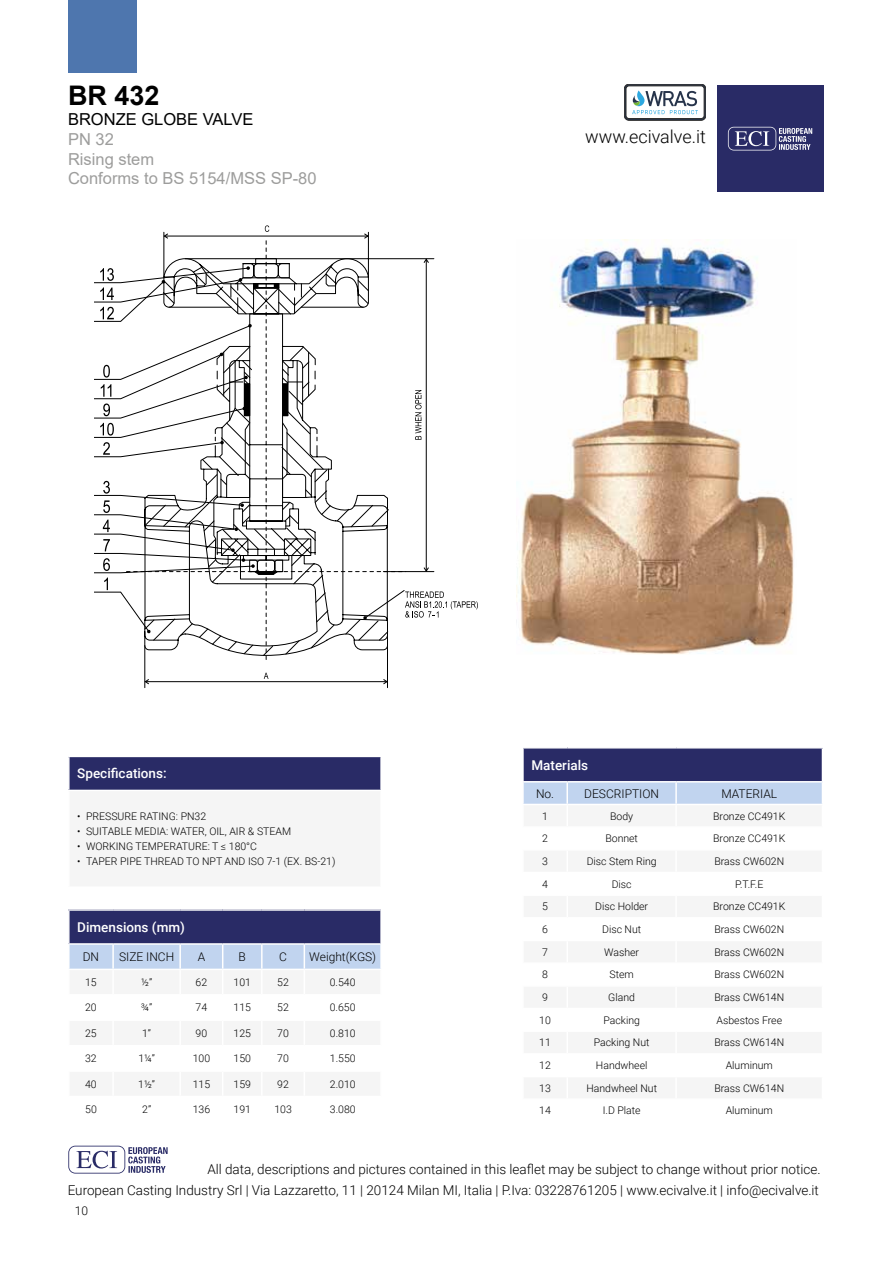
<style>
.page{position:relative;width:893px;height:1263px;background:#fff}
.page>*{position:absolute;margin:0;border:0;box-sizing:border-box;transform-origin:0 0}
.t1{font:700 27px "Arial";color:#000}
.t2{font:300 18px "Roboto";color:#000}
.t3{font:16.5px/19.8px "Arial";color:#9d9d9c}
.t4{font:16.5px "Arial";color:#000}
.t5{font:300 13.5px "Roboto";color:#000}
.t6{font:500 13.5px "Roboto";color:#fff}
.t7{font:300 12px "Roboto";color:#000}
.t8{font:300 10.5px "Roboto";color:#000}
</style>
<div class="page">
<svg style="left:68px;top:1146px;width:100px;height:27px"></svg>
<div style="left:717px;top:85px;width:106px;height:107px;background:#292b66"></div>
<svg style="left:728px;top:127px;width:84px;height:23px"></svg>
<div style="left:68px;top:0;width:68px;height:72px;background:#4e76ae"></div>
<img style="left:516px;top:239px;width:278px;height:416px">
<div style="left:69px;top:910px;width:312px;height:34px;background:#292b66"></div>
<hr style="left:68px;top:909px;width:45px;height:2px;background:#fff">
<hr style="left:68px;top:911px;width:2px;height:32px;background:#fff">
<hr style="left:113px;top:909px;width:67px;height:2px;background:#fff">
<hr style="left:180px;top:909px;width:43px;height:2px;background:#fff">
<hr style="left:223px;top:909px;width:39px;height:2px;background:#fff">
<hr style="left:262px;top:909px;width:42px;height:2px;background:#fff">
<hr style="left:304px;top:909px;width:78px;height:2px;background:#fff">
<hr style="left:380px;top:911px;width:2px;height:32px;background:#fff">
<hr style="left:68px;top:943px;width:45px;height:2px;background:#fff">
<hr style="left:113px;top:943px;width:67px;height:2px;background:#fff">
<hr style="left:180px;top:943px;width:43px;height:2px;background:#fff">
<hr style="left:223px;top:943px;width:39px;height:2px;background:#fff">
<hr style="left:262px;top:943px;width:42px;height:2px;background:#fff">
<hr style="left:304px;top:943px;width:78px;height:2px;background:#fff">
<svg style="left:69px;top:944px;width:312px;height:25px;background:#c5d6f0"></svg>
<div style="left:69px;top:756px;width:312px;height:34px;background:#292b66"></div>
<div style="left:69px;top:790px;width:312px;height:97px;background:#f5f5f5"></div>
<hr style="left:68px;top:756px;width:314px;height:1px;background:#fff">
<hr style="left:68px;top:757px;width:2px;height:33px;background:#fff">
<hr style="left:380px;top:757px;width:2px;height:33px;background:#fff">
<hr style="left:68px;top:790px;width:314px;height:1px;background:#fff">
<hr style="left:68px;top:791px;width:2px;height:95px;background:#fff">
<hr style="left:380px;top:791px;width:2px;height:95px;background:#fff">
<hr style="left:68px;top:886px;width:314px;height:2px;background:#fff">
<div style="left:523px;top:748px;width:299px;height:34px;background:#292b66"></div>
<hr style="left:522px;top:748px;width:2px;height:33px;background:#fff">
<hr style="left:522px;top:781px;width:45px;height:1px;background:#fff">
<hr style="left:567px;top:781px;width:109px;height:1px;background:#fff">
<hr style="left:676px;top:781px;width:147px;height:1px;background:#fff">
<svg style="left:523px;top:782px;width:299px;height:22px;background:#c4d6ef"></svg>
<svg style="left:624px;top:84px;width:82px;height:36px"></svg>
<hr style="left:145px;top:645px;width:1px;height:43px;background:#000">
<hr style="left:387px;top:645px;width:1px;height:43px;background:#000">
<svg style="left:144px;top:673px;width:243px;height:12px"></svg>
<svg style="left:94px;top:225px;width:384px;height:438px"></svg>
<h1 class="t1" style="left:68px;top:77px;width:93px">BR 432</h1>
<h3 class="t4" style="left:68px;top:108px;width:187px">BRONZE GLOBE VALVE</h3>
<h3 class="t3" style="left:68px;top:129px;width:250px">PN 32<br>Rising stem<br>Conforms to BS 5154/MSS SP-80</h3>
<h2 class="t2" style="left:585px;top:124px;width:122px">www.ecivalve.it</h2>
<p class="t6" style="left:77px;top:764px;width:91px">Specifications:</p>
<p class="t8" style="left:77px;top:809px;width:130px">• PRESSURE RATING: PN32</p>
<p class="t8" style="left:77px;top:824px;width:215px">• SUITABLE MEDIA: WATER, OIL, AIR &amp; STEAM</p>
<p class="t8" style="left:77px;top:839px;width:181px">• WORKING TEMPERATURE: T ≤ 180°C</p>
<p class="t8" style="left:77px;top:854px;width:260px">• TAPER PIPE THREAD TO NPT AND ISO 7-1 (EX. BS-21)</p>
<p class="t6" style="left:77px;top:918px;width:109px">Dimensions (mm)</p>
<p class="t7" style="left:83px;top:948px;width:18px">DN</p>
<p class="t7" style="left:119px;top:948px;width:57px">SIZE INCH</p>
<p class="t7" style="left:198px;top:948px;width:9px">A</p>
<p class="t7" style="left:239px;top:948px;width:9px">B</p>
<p class="t7" style="left:279px;top:948px;width:9px">C</p>
<p class="t7" style="left:309px;top:948px;width:69px">Weight(KGS)</p>
<p class="t8" style="left:85px;top:975px;width:13px">15</p>
<p class="t8" style="left:141px;top:975px;width:13px">½”</p>
<p class="t8" style="left:196px;top:975px;width:13px">62</p>
<p class="t8" style="left:234px;top:975px;width:19px">101</p>
<p class="t8" style="left:277px;top:975px;width:13px">52</p>
<p class="t8" style="left:330px;top:975px;width:27px">0.540</p>
<p class="t8" style="left:85px;top:1000px;width:13px">20</p>
<p class="t8" style="left:141px;top:1000px;width:13px">¾”</p>
<p class="t8" style="left:196px;top:1000px;width:13px">74</p>
<p class="t8" style="left:234px;top:1000px;width:19px">115</p>
<p class="t8" style="left:277px;top:1000px;width:13px">52</p>
<p class="t8" style="left:330px;top:1000px;width:27px">0.650</p>
<p class="t8" style="left:85px;top:1026px;width:13px">25</p>
<p class="t8" style="left:142px;top:1026px;width:10px">1”</p>
<p class="t8" style="left:196px;top:1026px;width:13px">90</p>
<p class="t8" style="left:234px;top:1026px;width:19px">125</p>
<p class="t8" style="left:277px;top:1026px;width:13px">70</p>
<p class="t8" style="left:330px;top:1026px;width:27px">0.810</p>
<p class="t8" style="left:85px;top:1051px;width:13px">32</p>
<p class="t8" style="left:138px;top:1051px;width:18px">1¼”</p>
<p class="t8" style="left:193px;top:1051px;width:19px">100</p>
<p class="t8" style="left:234px;top:1051px;width:19px">150</p>
<p class="t8" style="left:277px;top:1051px;width:13px">70</p>
<p class="t8" style="left:330px;top:1051px;width:27px">1.550</p>
<p class="t8" style="left:85px;top:1077px;width:13px">40</p>
<p class="t8" style="left:138px;top:1077px;width:18px">1½”</p>
<p class="t8" style="left:193px;top:1077px;width:19px">115</p>
<p class="t8" style="left:234px;top:1077px;width:19px">159</p>
<p class="t8" style="left:277px;top:1077px;width:13px">92</p>
<p class="t8" style="left:330px;top:1077px;width:27px">2.010</p>
<p class="t8" style="left:85px;top:1102px;width:13px">50</p>
<p class="t8" style="left:142px;top:1102px;width:10px">2”</p>
<p class="t8" style="left:193px;top:1102px;width:19px">136</p>
<p class="t8" style="left:234px;top:1102px;width:19px">191</p>
<p class="t8" style="left:274px;top:1102px;width:19px">103</p>
<p class="t8" style="left:330px;top:1102px;width:27px">3.080</p>
<p class="t6" style="left:531px;top:755px;width:58px">Materials</p>
<p class="t7" style="left:536px;top:785px;width:20px">No.</p>
<p class="t7" style="left:584px;top:785px;width:76px">DESCRIPTION</p>
<p class="t7" style="left:721px;top:785px;width:57px">MATERIAL</p>
<p class="t8" style="left:542px;top:809px;width:7px">1</p>
<p class="t8" style="left:610px;top:809px;width:25px">Body</p>
<p class="t8" style="left:713px;top:809px;width:74px">Bronze CC491K</p>
<p class="t8" style="left:542px;top:831px;width:7px">2</p>
<p class="t8" style="left:605px;top:831px;width:34px">Bonnet</p>
<p class="t8" style="left:713px;top:831px;width:74px">Bronze CC491K</p>
<p class="t8" style="left:542px;top:854px;width:7px">3</p>
<p class="t8" style="left:587px;top:854px;width:71px">Disc Stem Ring</p>
<p class="t8" style="left:714px;top:854px;width:71px">Brass CW602N</p>
<p class="t8" style="left:542px;top:877px;width:7px">4</p>
<p class="t8" style="left:612px;top:877px;width:21px">Disc</p>
<p class="t8" style="left:735px;top:877px;width:30px">P.T.F.E</p>
<p class="t8" style="left:542px;top:899px;width:7px">5</p>
<p class="t8" style="left:595px;top:899px;width:54px">Disc Holder</p>
<p class="t8" style="left:713px;top:899px;width:74px">Bronze CC491K</p>
<p class="t8" style="left:542px;top:922px;width:7px">6</p>
<p class="t8" style="left:602px;top:922px;width:41px">Disc Nut</p>
<p class="t8" style="left:714px;top:922px;width:71px">Brass CW602N</p>
<p class="t8" style="left:542px;top:945px;width:7px">7</p>
<p class="t8" style="left:604px;top:945px;width:36px">Washer</p>
<p class="t8" style="left:714px;top:945px;width:71px">Brass CW602N</p>
<p class="t8" style="left:542px;top:967px;width:7px">8</p>
<p class="t8" style="left:609px;top:967px;width:26px">Stem</p>
<p class="t8" style="left:714px;top:967px;width:71px">Brass CW602N</p>
<p class="t8" style="left:542px;top:990px;width:7px">9</p>
<p class="t8" style="left:608px;top:990px;width:28px">Gland</p>
<p class="t8" style="left:714px;top:990px;width:71px">Brass CW614N</p>
<p class="t8" style="left:539px;top:1013px;width:13px">10</p>
<p class="t8" style="left:603px;top:1013px;width:38px">Packing</p>
<p class="t8" style="left:717px;top:1013px;width:67px">Asbestos Free</p>
<p class="t8" style="left:539px;top:1035px;width:13px">11</p>
<p class="t8" style="left:594px;top:1035px;width:57px">Packing Nut</p>
<p class="t8" style="left:714px;top:1035px;width:71px">Brass CW614N</p>
<p class="t8" style="left:539px;top:1058px;width:13px">12</p>
<p class="t8" style="left:596px;top:1058px;width:53px">Handwheel</p>
<p class="t8" style="left:726px;top:1058px;width:49px">Aluminum</p>
<p class="t8" style="left:539px;top:1081px;width:13px">13</p>
<p class="t8" style="left:586px;top:1081px;width:72px">Handwheel Nut</p>
<p class="t8" style="left:714px;top:1081px;width:71px">Brass CW614N</p>
<p class="t8" style="left:539px;top:1103px;width:13px">14</p>
<p class="t8" style="left:603px;top:1103px;width:39px">I.D Plate</p>
<p class="t8" style="left:726px;top:1103px;width:49px">Aluminum</p>
<p class="t5" style="left:207px;top:1160px;width:615px">All data, descriptions and pictures contained in this leaflet may be subject to change without prior notice.</p>
<p class="t5" style="left:68px;top:1181px;width:753px">European Casting Industry Srl | Via Lazzaretto, 11 | 20124 Milan MI, Italia | P.Iva: 03228761205 | www.ecivalve.it | info@ecivalve.it</p>
<p class="t7" style="left:75px;top:1202px;width:15px">10</p>
</div>
